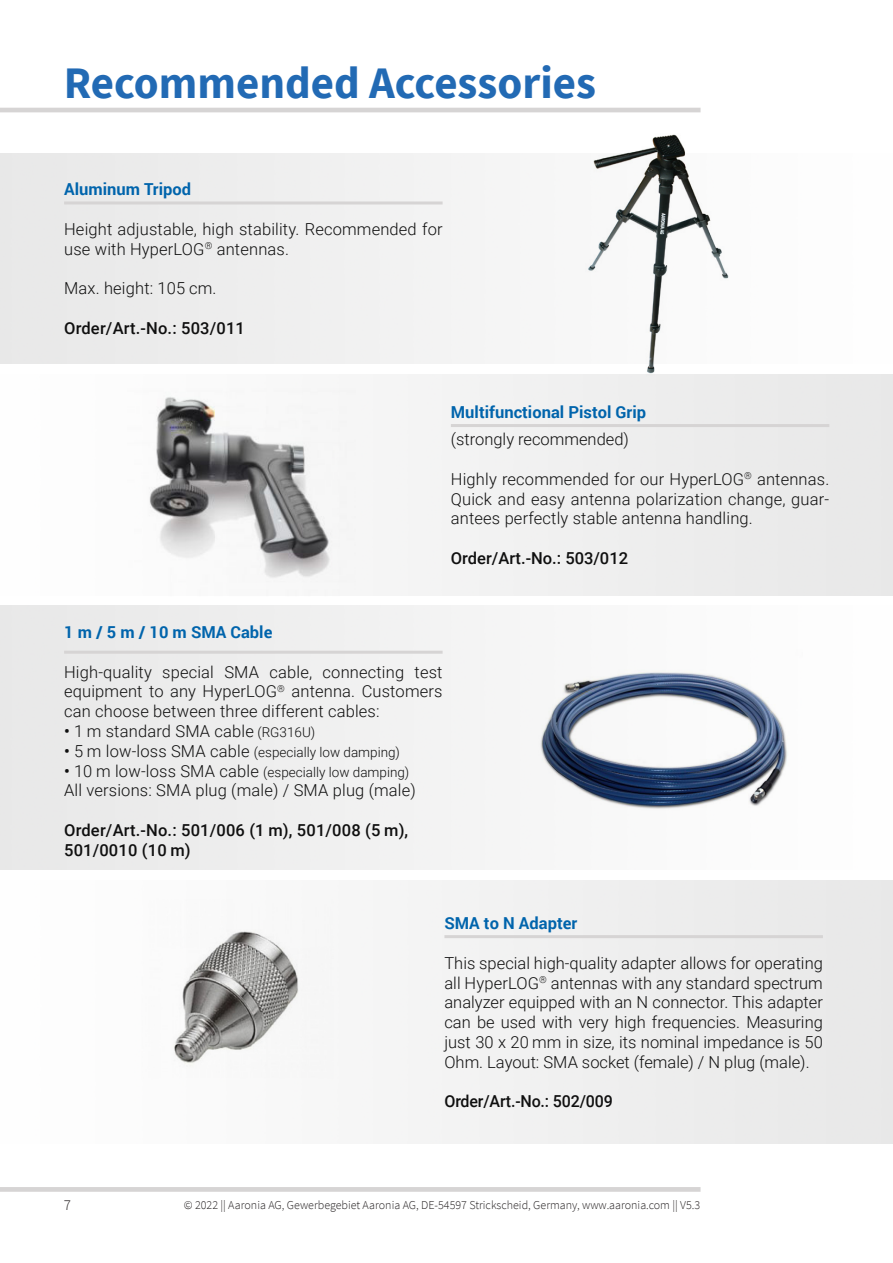
<style>
.page{position:relative;width:893px;height:1263px;background:#fff}
.page>*{position:absolute;margin:0;border:0;box-sizing:border-box;transform-origin:0 0}
.t1{font:700 45px "Source Sans Pro";color:#226ab4}
.t2{font:300 16.5px/19.8px "Roboto";letter-spacing:.01em;color:#0f0f0f;text-align:justify}
.t3{font:500 16.5px/19.8px "Roboto";letter-spacing:.01em;color:#0f0f0f}
.t4{font:700 16.5px "Roboto";color:#0064ac}
.t5{font:500 16.5px "Roboto";letter-spacing:-.01em;color:#0f0f0f}
.t6{font:300 15px "Source Sans Pro";color:#231f20}
.t7{font:300 13.5px "Roboto";color:#0f0f0f}
.t8{font:300 12px "Source Sans Pro";color:#231f20}
.s1{font-weight:500}
.s2{font-size:13.5px}
.s3{font-weight:500;font-size:16.5px}
.s4{font-size:16.5px}
</style>
<div class="page">
<svg style="left:0;top:1187px;width:701px;height:5px;background:#d8d6d6"></svg>
<hr style="left:0;top:108px;width:701px;height:4px;background:#d6d4d4">
<div style="left:64px;top:651px;width:379px;height:3px;border:2px solid #d6d4d4"></div>
<img style="left:529px;top:649px;width:274px;height:179px">
<div style="left:64px;top:201px;width:379px;height:3px;border:2px solid #d6d4d4"></div>
<div style="left:444px;top:935px;width:379px;height:3px;border:2px solid #d6d4d4"></div>
<img style="left:137px;top:891px;width:196px;height:196px">
<div style="left:451px;top:424px;width:378px;height:3px;border:2px solid #d6d4d4"></div>
<img style="left:128px;top:378px;width:228px;height:228px">
<img style="left:572px;top:134px;width:162px;height:253px">
<p class="t1" style="left:64px;top:52px;width:534px">Recommended Accessories</p>
<p class="t4" style="left:64px;top:178px;width:128px">Aluminum Tripod</p>
<p class="t2" style="left:64px;top:218px;width:380px">Height adjustable, high stability. Recommended for use with HyperLOG<sup>®</sup> antennas.</p>
<p class="t2" style="left:64px;top:278px;width:154px">Max. height: 105 cm.</p>
<p class="t3" style="left:64px;top:317px;width:182px">Order/Art.-No.: 503/011</p>
<p class="t4" style="left:451px;top:400px;width:197px">Multifunctional Pistol Grip</p>
<p class="t2" style="left:451px;top:429px;width:180px">(strongly recommended)</p>
<p class="t2" style="left:451px;top:468px;width:380px">Highly recommended for our HyperLOG<sup>®</sup> antennas.<br>Quick and easy antenna polarization change, guar&shy;antees perfectly stable antenna handling.</p>
<p class="t3" style="left:451px;top:548px;width:179px">Order/Art.-No.: 503/012</p>
<p class="t4" style="left:64px;top:620px;width:210px">1 m / 5 m / 10 m SMA Cable</p>
<p class="t2" style="left:64px;top:661px;width:380px">High-quality special SMA cable, connecting test equipment to any HyperLOG<sup>®</sup> antenna. Customers can choose between three different cables:</p>
<p class="t2" style="left:64px;top:721px;width:253px"><span class="s1">•</span> 1 m standard SMA cable <span class="s2">(RG316U)</span></p>
<p class="t7" style="left:64px;top:742px;width:337px"><span class="s3">•</span> <span class="s4">5 m low-loss SMA cable</span> (especially low damping)</p>
<p class="t7" style="left:64px;top:762px;width:347px"><span class="s3">•</span> <span class="s4">10 m low-loss SMA cable</span> (especially low damping)</p>
<p class="t2" style="left:64px;top:780px;width:353px">All versions: SMA plug (male) / SMA plug (male)</p>
<p class="t3" style="left:64px;top:820px;width:346px">Order/Art.-No.: 501/006 (1 m), 501/008 (5 m),<br>501/0010 (10 m)</p>
<p class="t4" style="left:444px;top:912px;width:134px">SMA to N Adapter</p>
<p class="t2" style="left:444px;top:952px;width:380px">This special high-quality adapter allows for operating all HyperLOG<sup>®</sup> antennas with any standard spectrum analyzer equipped with an N connector. This adapter can be used with very high frequencies. Measuring just 30 x 20 mm in size, its nominal impedance is 50<br>Ohm. Layout: SMA socket (female) / N plug (male).</p>
<p class="t5" style="left:444px;top:1090px;width:170px">Order/Art.-No.: 502/009</p>
<p class="t6" style="left:64px;top:1196px;width:9px">7</p>
<p class="t8" style="left:184px;top:1197px;width:518px">© 2022 || Aaronia AG, Gewerbegebiet Aaronia AG, DE-54597 Strickscheid, Germany, www.aaronia.com || V5.3</p>
</div>
